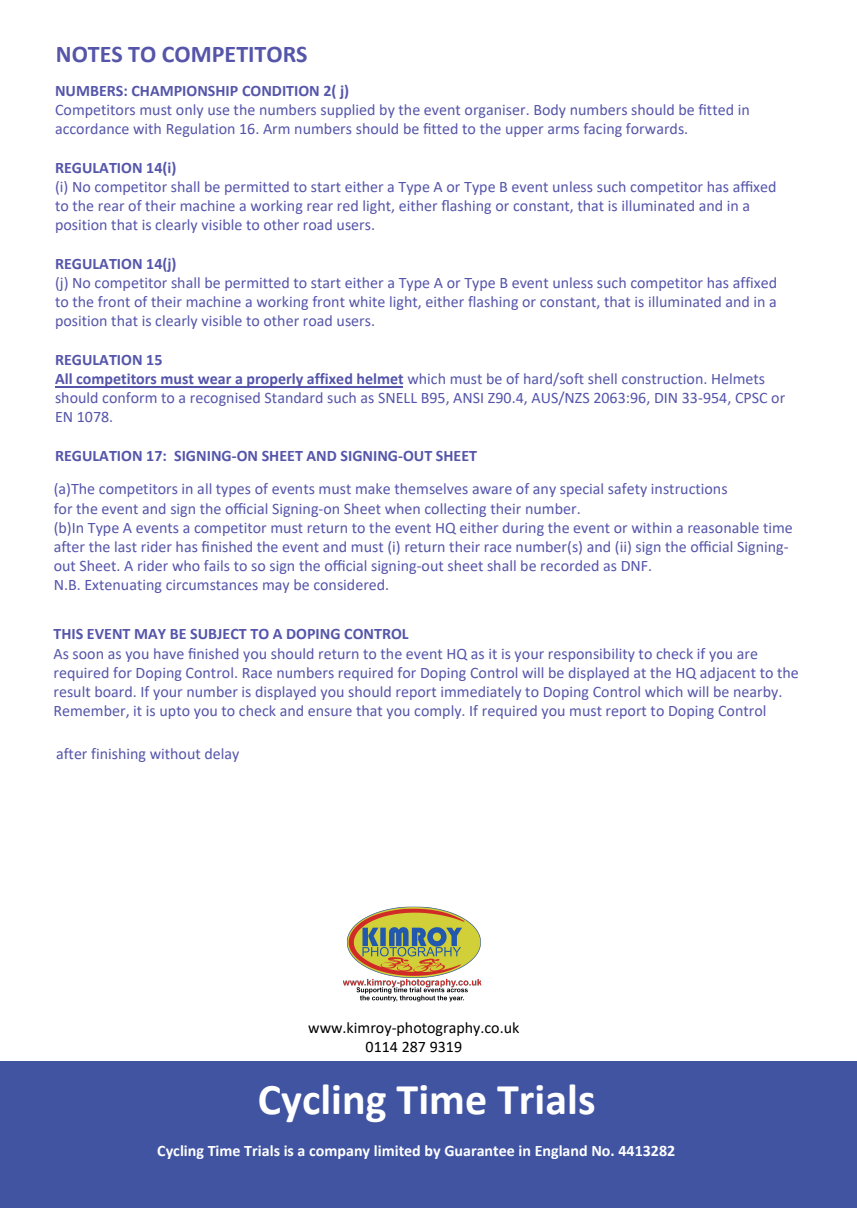
<style>
.page{position:relative;width:857px;height:1208px;background:#fff}
.page>*{position:absolute;margin:0;border:0;box-sizing:border-box;transform-origin:0 0}
.t1{font:700 44px "Calibri";color:#fff}
.t2{font:700 24px "Calibri";color:#55a}
.t3{font:16px/19.2px "Calibri";color:#55a}
.t4{font:700 16px "Calibri";color:#55a}
.t5{font:700 16px "Calibri";color:#fff}
.t6{font:16px/19.2px "Calibri";color:#000;text-align:center}
.s1{font-weight:700}
</style>
<div class="page">
<div style="left:0;top:1061px;width:856px;height:147px;background:#4054a1"></div>
<hr style="left:55px;top:387px;width:348px;height:1px;background:#55a">
<img style="left:343px;top:906px;width:139px;height:96px">
<h2 class="t2" style="left:56px;top:37px;width:253px">NOTES TO COMPETITORS</h2>
<p class="t4" style="left:55px;top:79px;width:295px">NUMBERS: CHAMPIONSHIP CONDITION 2( j)</p>
<p class="t3" style="left:55px;top:100px;width:696px">Competitors must only use the numbers supplied by the event organiser. Body numbers should be fitted in accordance with Regulation 16. Arm numbers should be fitted to the upper arms facing forwards.</p>
<p class="t4" style="left:55px;top:156px;width:123px">REGULATION 14(i)</p>
<p class="t3" style="left:55px;top:176px;width:722px">(i) No competitor shall be permitted to start either a Type A or Type B event unless such competitor has affixed to the rear of their machine a working rear red light, either flashing or constant, that is illuminated and in a position that is clearly visible to other road users.</p>
<p class="t4" style="left:55px;top:252px;width:123px">REGULATION 14(j)</p>
<p class="t3" style="left:55px;top:272px;width:723px;text-align:justify">(j) No competitor shall be permitted to start either a Type A or Type B event unless such competitor has affixed to the front of their machine a working front white light, either flashing or constant, that is illuminated and in a position that is clearly visible to other road users.</p>
<p class="t3" style="left:55px;top:349px;width:731px"><span class="s1">REGULATION 15<br>All competitors must wear a properly affixed helmet</span> which must be of hard/soft shell construction. Helmets should conform to a recognised Standard such as SNELL B95, ANSI Z90.4, AUS/NZS 2063:96, DIN 33-954, CPSC or EN 1078.</p>
<p class="t4" style="left:55px;top:444px;width:423px">REGULATION 17: SIGNING-ON SHEET AND SIGNING-OUT SHEET</p>
<p class="t3" style="left:54px;top:479px;width:740px">(a)The competitors in all types of events must make themselves aware of any special safety instructions<br>for the event and sign the official Signing-on Sheet when collecting their number.<br>(b)In Type A events a competitor must return to the event HQ either during the event or within a reasonable time after the last rider has finished the event and must (i) return their race number(s) and (ii) sign the official Signing&shy;out Sheet. A rider who fails to so sign the official signing-out sheet shall be recorded as DNF.<br>N.B. Extenuating circumstances may be considered.</p>
<p class="t4" style="left:53px;top:623px;width:356px">THIS EVENT MAY BE SUBJECT TO A DOPING CONTROL</p>
<p class="t3" style="left:53px;top:643px;width:746px">As soon as you have finished you should return to the event HQ as it is your responsibility to check if you are required for Doping Control. Race numbers required for Doping Control will be displayed at the HQ adjacent to the result board. If your number is displayed you should report immediately to Doping Control which will be nearby.<br>Remember, it is upto you to check and ensure that you comply. If required you must report to Doping Control</p>
<p class="t3" style="left:56px;top:744px;width:185px">after finishing without delay</p>
<p class="t6" style="left:308px;top:1017px;width:213px">www.kimroy-photography.co.uk<br>0114 287 9319</p>
<h1 class="t1" style="left:258px;top:1068px;width:339px">Cycling Time Trials</h1>
<p class="t5" style="left:157px;top:1139px;width:519px">Cycling Time Trials is a company limited by Guarantee in England No. 4413282</p>
</div>
